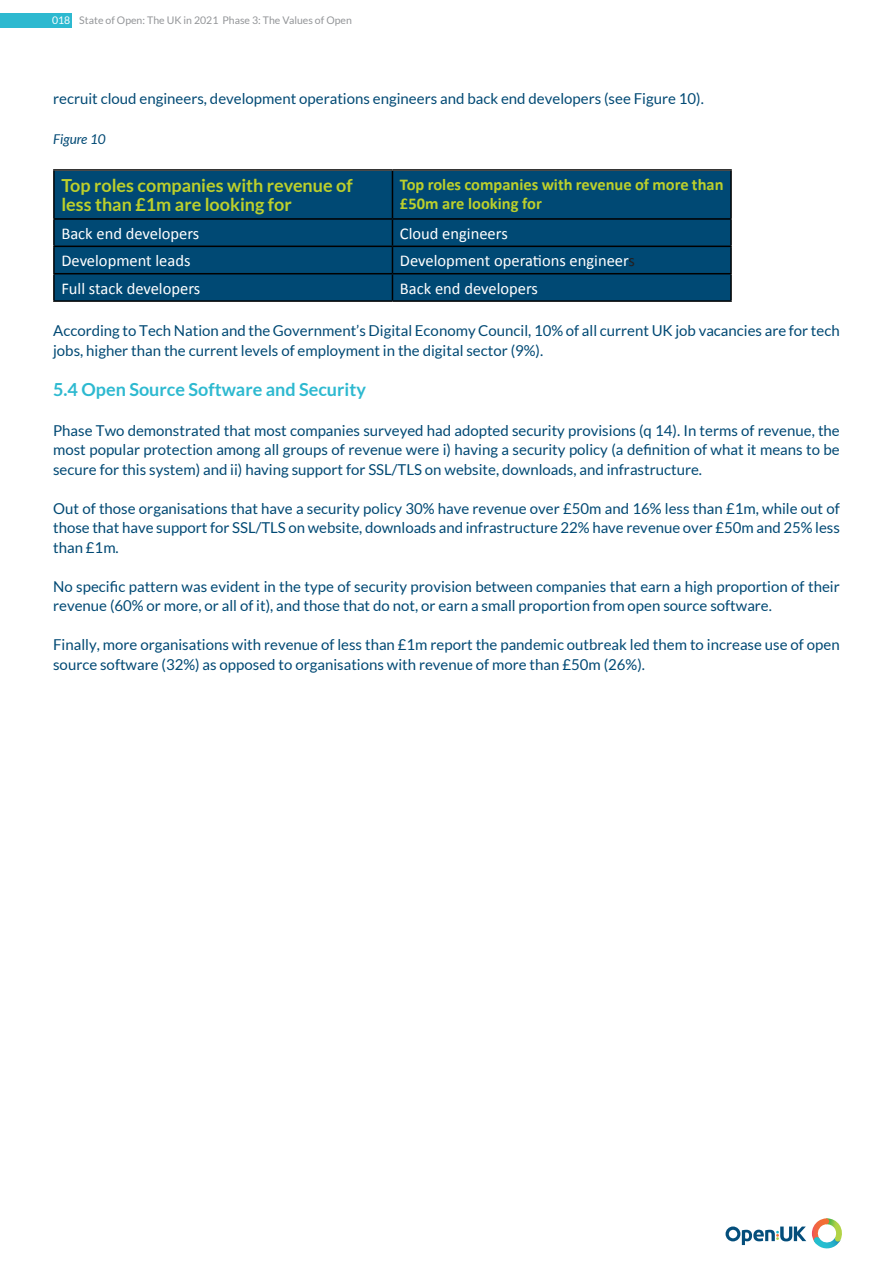
<style>
.page{position:relative;width:893px;height:1263px;background:#fff}
.page>*{position:absolute;margin:0;border:0;box-sizing:border-box;transform-origin:0 0}
.SUB_HEADING{font:700 18px/19.5px "Lato";color:#bdd02b}
.SUB_HEADING-2{font:700 18px "Lato";color:#2db9d0}
.t1{font:16.5px "Calibri";color:#fff}
.t2{font:700 16.5px/19px "Calibri";color:#bdd02b}
.MAIN_BODY{font:15px/19.5px "Lato";color:#004974}
.FIGURE_LEFT_JUST{font:italic 13.5px "Lato";color:#004974}
.t3{font:10.5px "Lato";color:#939598}
.s1{color:#fff}
.s2{color:#231f20}
</style>
<div class="page">
<div style="left:0;top:13px;width:72px;height:14px;background:#2db9d0"></div>
<svg style="left:725px;top:1226px;width:81px;height:19px"></svg>
<svg style="left:812px;top:1218px;width:30px;height:31px"></svg>
<div style="left:54px;top:171px;width:677px;height:130px;background:#004974"></div>
<hr style="left:53px;top:169px;width:339px;height:2px;background:#000">
<hr style="left:53px;top:171px;width:2px;height:47px;background:#000">
<hr style="left:392px;top:169px;width:340px;height:2px;background:#000">
<hr style="left:392px;top:171px;width:1px;height:47px;background:#000">
<hr style="left:730px;top:171px;width:2px;height:47px;background:#000">
<hr style="left:53px;top:218px;width:339px;height:2px;background:#000">
<hr style="left:53px;top:220px;width:2px;height:26px;background:#000">
<hr style="left:392px;top:218px;width:340px;height:2px;background:#000">
<hr style="left:730px;top:220px;width:2px;height:26px;background:#000">
<hr style="left:53px;top:246px;width:339px;height:1px;background:#000">
<hr style="left:53px;top:247px;width:2px;height:26px;background:#000">
<hr style="left:392px;top:246px;width:340px;height:1px;background:#000">
<hr style="left:730px;top:247px;width:2px;height:26px;background:#000">
<hr style="left:53px;top:273px;width:339px;height:1px;background:#000">
<hr style="left:53px;top:274px;width:2px;height:26px;background:#000">
<hr style="left:392px;top:273px;width:340px;height:1px;background:#000">
<svg style="left:392px;top:220px;width:1px;height:80px"></svg>
<hr style="left:730px;top:274px;width:2px;height:26px;background:#000">
<hr style="left:53px;top:300px;width:339px;height:2px;background:#000">
<hr style="left:392px;top:300px;width:340px;height:2px;background:#000">
<p class="t3" style="left:52px;top:14px;width:301px"><span class="s1">018</span> State of Open: The UK in 2021 Phase 3: The Values of Open</p>
<p class="MAIN_BODY" style="left:53px;top:88px;width:652px">recruit cloud engineers, development operations engineers and back end developers (see Figure 10).</p>
<p class="FIGURE_LEFT_JUST" style="left:53px;top:131px;width:54px">Figure 10</p>
<p class="SUB_HEADING" style="left:61px;top:175px;width:293px">Top roles companies with revenue of less than £1m are looking for</p>
<p class="t2" style="left:400px;top:175px;width:325px">Top roles companies with revenue of more than £50m are looking for</p>
<p class="t1" style="left:61px;top:223px;width:139px">Back end developers</p>
<p class="t1" style="left:400px;top:223px;width:109px">Cloud engineers</p>
<p class="t1" style="left:61px;top:250px;width:131px">Development leads</p>
<p class="t1" style="left:400px;top:250px;width:237px">Development operations engineer<span class="s2">s</span></p>
<p class="t1" style="left:61px;top:278px;width:140px">Full stack developers</p>
<p class="t1" style="left:400px;top:278px;width:139px">Back end developers</p>
<p class="MAIN_BODY" style="left:53px;top:321px;width:788px">According to Tech Nation and the Government’s Digital Economy Council, 10% of all current UK job vacancies are for tech jobs, higher than the current levels of employment in the digital sector (9%).</p>
<p class="SUB_HEADING-2" style="left:53px;top:379px;width:314px">5.4 Open Source Software and Security</p>
<p class="MAIN_BODY" style="left:53px;top:421px;width:788px;text-align:justify">Phase Two demonstrated that most companies surveyed had adopted security provisions (q 14). In terms of revenue, the most popular protection among all groups of revenue were i) having a security policy (a definition of what it means to be secure for this system) and ii) having support for SSL/TLS on website, downloads, and infrastructure.</p>
<p class="MAIN_BODY" style="left:53px;top:499px;width:788px;text-align:justify">Out of those organisations that have a security policy 30% have revenue over £50m and 16% less than £1m, while out of those that have support for SSL/TLS on website, downloads and infrastructure 22% have revenue over £50m and 25% less than £1m.</p>
<p class="MAIN_BODY" style="left:53px;top:577px;width:788px">No specific pattern was evident in the type of security provision between companies that earn a high proportion of their revenue (60% or more, or all of it), and those that do not, or earn a small proportion from open source software.</p>
<p class="MAIN_BODY" style="left:53px;top:635px;width:788px">Finally, more organisations with revenue of less than £1m report the pandemic outbreak led them to increase use of open source software (32%) as opposed to organisations with revenue of more than £50m (26%).</p>
</div>
